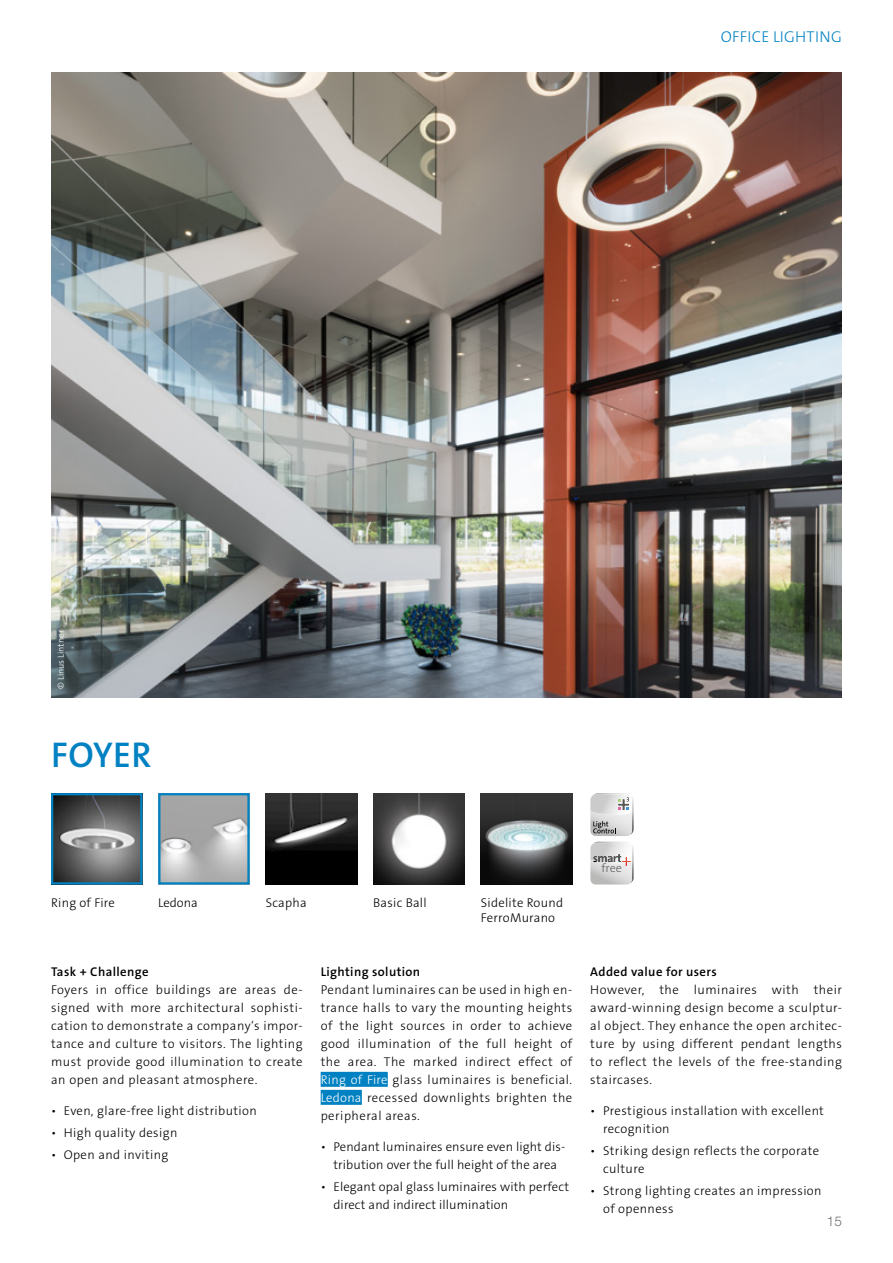
<style>
.page{position:relative;width:893px;height:1263px;background:#fff}
.page>*{position:absolute;margin:0;border:0;box-sizing:border-box;transform-origin:0 0}
.TheSansB_Big_Green_H{font:600 36px "The Sans B W6";letter-spacing:.01em;color:#0081c2}
.t1{font:300 15.75px "The Sans B W3";letter-spacing:.015em;color:#0081c2}
.t2{font:300 13.5px "Helvetica Neue LTW1 G";color:#706f6f}
.Fließtext_Objektbesc{font:300 12.75px/18px "The Sans B W3";letter-spacing:.04em;color:#000;text-align:justify}
.USPs_Objektbeschreib{font:300 12.75px/18px "The Sans B W3";letter-spacing:.03em;color:#000}
.USPs_Objektbeschreib-2{font:300 12.75px/18px "The Sans B W3";letter-spacing:.01em;color:#000;text-align:center}
.TheSansB_Miniaturtex{font:300 12.75px/15.5px "The Sans B W3";letter-spacing:.02em;color:#000}
.TheSansB_Small_Black{font:600 12.75px "The Sans B W6";letter-spacing:.03em;color:#000}
.t3{font:300 12.15px "The Sans B W4";color:#706f6f}
.Copyright_Hinweis{font:300 9px "The Sans";color:#fff}
.s1{color:#fff}
</style>
<div class="page">
<img style="left:51px;top:72px;width:791px;height:626px">
<img style="left:266px;top:793px;width:91px;height:91px">
<img style="left:373px;top:793px;width:92px;height:91px">
<img style="left:481px;top:793px;width:91px;height:91px">
<img style="left:54px;top:796px;width:85px;height:85px">
<div style="left:51px;top:793px;width:91px;height:91px;border:2px solid #0081c2"></div>
<img style="left:161px;top:796px;width:86px;height:85px">
<div style="left:158px;top:793px;width:92px;height:91px;border:2px solid #0081c2"></div>
<svg style="left:590px;top:793px;width:44px;height:91px"></svg>
<div style="left:321px;top:1072px;width:67px;height:15px;background:#0081c2"></div>
<div style="left:321px;top:1090px;width:41px;height:15px;background:#0081c2"></div>
<p class="t1" style="left:721px;top:26px;width:122px">OFFICE LIGHTING</p>
<p class="Copyright_Hinweis" style="left:53px;top:689px;width:60px;rotate:-90deg">© Linus Lintner</p>
<p class="TheSansB_Big_Green_H" style="left:51px;top:731px;width:102px">FOYER</p>
<p class="TheSansB_Miniaturtex" style="left:51px;top:895px;width:65px">Ring of Fire</p>
<p class="TheSansB_Miniaturtex" style="left:266px;top:895px;width:43px">Scapha</p>
<p class="TheSansB_Miniaturtex" style="left:373px;top:895px;width:55px">Basic Ball</p>
<p class="TheSansB_Miniaturtex" style="left:481px;top:895px;width:84px">Sidelite Round<br>FerroMurano</p>
<p class="TheSansB_Miniaturtex" style="left:158px;top:895px;width:41px">Ledona</p>
<p class="t3" style="left:601px;top:860px;width:22px">free</p>
<p class="TheSansB_Small_Black" style="left:51px;top:963px;width:99px">Task + Challenge</p>
<p class="Fließtext_Objektbesc" style="left:51px;top:980px;width:253px">Foyers in office buildings are areas de&shy;signed with more architectural sophisti&shy;cation to demonstrate a company‘s impor&shy;tance and culture to visitors. The lighting must provide good illumination to create an open and pleasant atmosphere.</p>
<p class="USPs_Objektbeschreib" style="left:51px;top:1101px;width:207px">• Even, glare-free light distribution</p>
<p class="USPs_Objektbeschreib" style="left:51px;top:1123px;width:128px">• High quality design</p>
<p class="USPs_Objektbeschreib" style="left:51px;top:1146px;width:119px">• Open and inviting</p>
<p class="TheSansB_Small_Black" style="left:321px;top:963px;width:101px">Lighting solution</p>
<p class="Fließtext_Objektbesc" style="left:321px;top:980px;width:253px">Pendant luminaires can be used in high en&shy;trance halls to vary the mounting heights of the light sources in order to achieve good illumination of the full height of the area. The marked indirect effect of <span class="s1">Ring of Fire</span> glass luminaires is beneficial.<br><span class="s1">Ledona</span> recessed downlights brighten the peripheral areas.</p>
<p class="USPs_Objektbeschreib-2" style="left:321px;top:1137px;width:246px">• Pendant luminaires ensure even light dis&shy;tribution over the full height of the area</p>
<p class="USPs_Objektbeschreib-2" style="left:333px;top:1177px;width:237px;text-align:left;text-indent:-13px">• Elegant opal glass luminaires with perfect direct and indirect illumination</p>
<p class="TheSansB_Small_Black" style="left:590px;top:963px;width:128px">Added value for users</p>
<p class="Fließtext_Objektbesc" style="left:590px;top:980px;width:253px">However, the luminaires with their award-winning design become a sculptur&shy;al object. They enhance the open architec&shy;ture by using different pendant lengths to reflect the levels of the free-standing staircases.</p>
<p class="USPs_Objektbeschreib" style="left:603px;top:1101px;width:222px;text-indent:-13px">• Prestigious installation with excellent recognition</p>
<p class="USPs_Objektbeschreib" style="left:603px;top:1141px;width:218px;text-indent:-13px">• Striking design reflects the corporate culture</p>
<p class="USPs_Objektbeschreib" style="left:603px;top:1182px;width:220px;text-indent:-13px">• Strong lighting creates an impression of openness</p>
<p class="t2" style="left:827px;top:1213px;width:17px">15</p>
</div>
